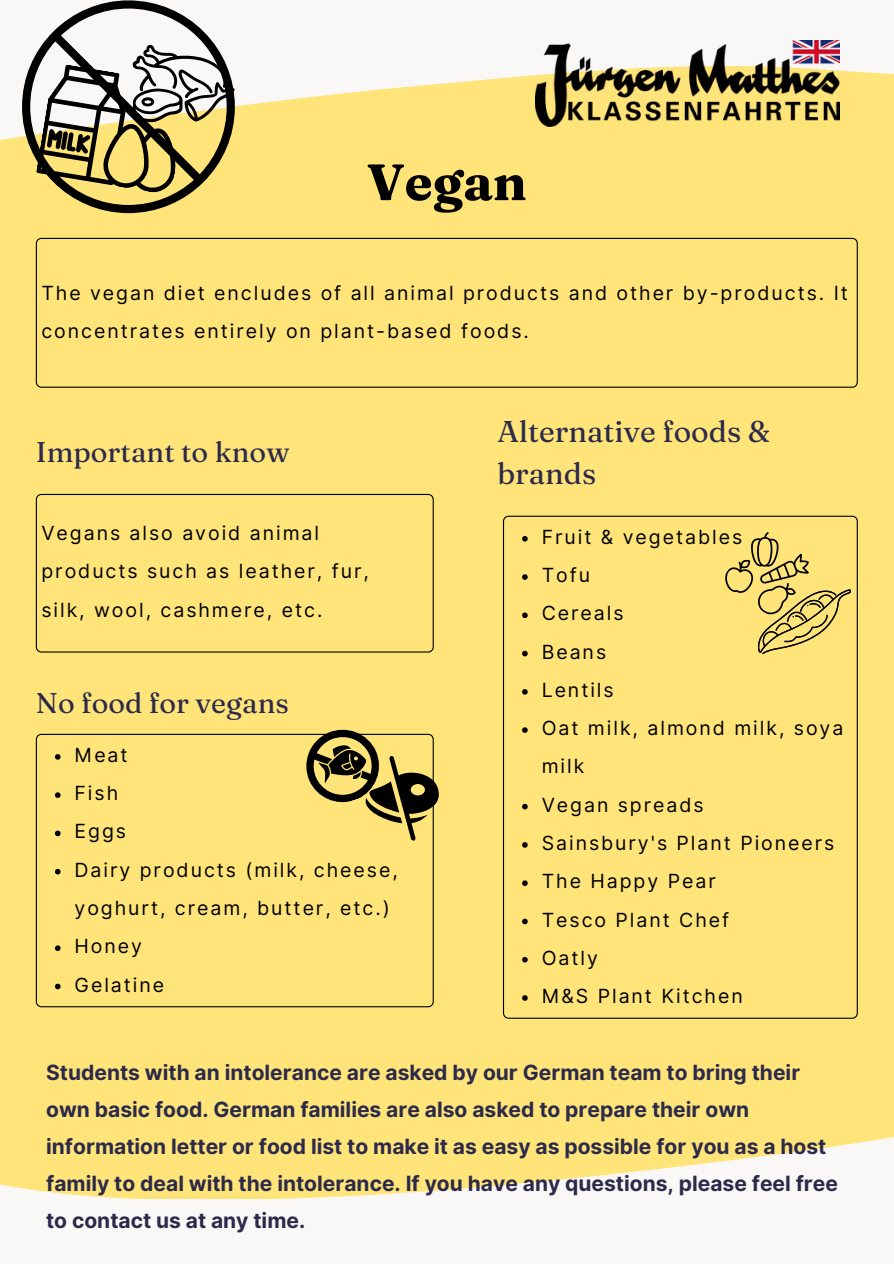
<style>
.page{position:relative;width:894px;height:1264px;background:#fff}
.page>*{position:absolute;margin:0;border:0;box-sizing:border-box;transform-origin:0 0}
.t1{font:700 51px "Fraunces 9 pt";color:#000}
.t2{font:30px/41.7px "Fraunces 9 pt";color:#2c2a4a}
.t3{font:28.5px "Fraunces 9 pt";color:#2c2a4a}
.t4{font:700 21px/37.2px "Inter";color:#2c2a4a}
.t5{font:19.5px/38.2px "Inter";letter-spacing:.1em;color:#000}
</style>
<div class="page">
<div style="left:0;top:0;width:893px;height:1263px;background:#faf8f6"></div>
<div style="left:0;top:70px;width:893px;height:1128px;background:#ffe47a"></div>
<div style="left:36px;top:238px;width:821px;height:149px;background:#ffe47a"></div>
<img style="left:535px;top:40px;width:304px;height:87px">
<div style="left:503px;top:515px;width:354px;height:503px;background:#ffe47a"></div>
<svg style="left:522px;top:536px;width:5px;height:5px"></svg>
<svg style="left:522px;top:574px;width:5px;height:6px"></svg>
<svg style="left:522px;top:612px;width:5px;height:6px"></svg>
<svg style="left:522px;top:650px;width:5px;height:6px"></svg>
<svg style="left:522px;top:689px;width:5px;height:5px"></svg>
<svg style="left:522px;top:727px;width:5px;height:6px"></svg>
<svg style="left:522px;top:803px;width:5px;height:6px"></svg>
<svg style="left:522px;top:842px;width:5px;height:5px"></svg>
<svg style="left:522px;top:880px;width:5px;height:6px"></svg>
<svg style="left:522px;top:918px;width:5px;height:6px"></svg>
<svg style="left:522px;top:956px;width:5px;height:6px"></svg>
<svg style="left:522px;top:995px;width:5px;height:5px"></svg>
<div style="left:36px;top:733px;width:397px;height:274px;background:#ffe47a"></div>
<svg style="left:55px;top:754px;width:6px;height:5px"></svg>
<svg style="left:55px;top:792px;width:6px;height:6px"></svg>
<svg style="left:55px;top:830px;width:6px;height:6px"></svg>
<svg style="left:55px;top:868px;width:6px;height:6px"></svg>
<svg style="left:55px;top:945px;width:6px;height:6px"></svg>
<svg style="left:55px;top:983px;width:6px;height:6px"></svg>
<div style="left:36px;top:494px;width:397px;height:158px;background:#ffe47a"></div>
<svg style="left:22px;top:0;width:213px;height:213px"></svg>
<svg style="left:294px;top:718px;width:152px;height:123px"></svg>
<svg style="left:719px;top:526px;width:131px;height:128px"></svg>
<p class="t1" style="left:366px;top:150px;width:161px">Vegan</p>
<p class="t5" style="left:41px;top:273px;width:807px">The vegan diet encludes of all animal products and other by-products. It concentrates entirely on plant-based foods.</p>
<p class="t3" style="left:36px;top:434px;width:255px">Important to know</p>
<p class="t5" style="left:41px;top:514px;width:329px">Vegans also avoid animal products such as leather, fur, silk, wool, cashmere, etc.</p>
<p class="t3" style="left:36px;top:685px;width:254px">No food for vegans</p>
<p class="t5" style="left:75px;top:735px;width:55px">Meat</p>
<p class="t5" style="left:75px;top:774px;width:45px">Fish</p>
<p class="t5" style="left:75px;top:812px;width:53px">Eggs</p>
<p class="t5" style="left:75px;top:850px;width:324px">Dairy products (milk, cheese, yoghurt, cream, butter, etc.)</p>
<p class="t5" style="left:75px;top:927px;width:69px">Honey</p>
<h2 class="t5" style="left:75px;top:965px;width:91px">Gelatine</h2>
<p class="t2" style="left:497px;top:410px;width:274px">Alternative foods &amp; brands</p>
<p class="t5" style="left:541px;top:517px;width:202px">Fruit &amp; vegetables</p>
<p class="t5" style="left:541px;top:556px;width:50px">Tofu</p>
<p class="t5" style="left:541px;top:594px;width:83px">Cereals</p>
<p class="t5" style="left:541px;top:632px;width:66px">Beans</p>
<h1 class="t5" style="left:541px;top:670px;width:73px">Lentils</h1>
<p class="t5" style="left:541px;top:709px;width:303px">Oat milk, almond milk, soya milk</p>
<h2 class="t5" style="left:541px;top:785px;width:163px">Vegan spreads</h2>
<p class="t5" style="left:541px;top:823px;width:294px">Sainsbury's Plant Pioneers</p>
<h2 class="t5" style="left:541px;top:862px;width:175px">The Happy Pear</h2>
<p class="t5" style="left:541px;top:900px;width:189px">Tesco Plant Chef</p>
<p class="t5" style="left:541px;top:938px;width:58px">Oatly</p>
<p class="t5" style="left:541px;top:976px;width:202px">M&amp;S Plant Kitchen</p>
<p class="t4" style="left:46px;top:1053px;width:793px">Students with an intolerance are asked by our German team to bring their own basic food. German families are also asked to prepare their own information letter or food list to make it as easy as possible for you as a host family to deal with the intolerance. If you have any questions, please feel free to contact us at any time.</p>
</div>
